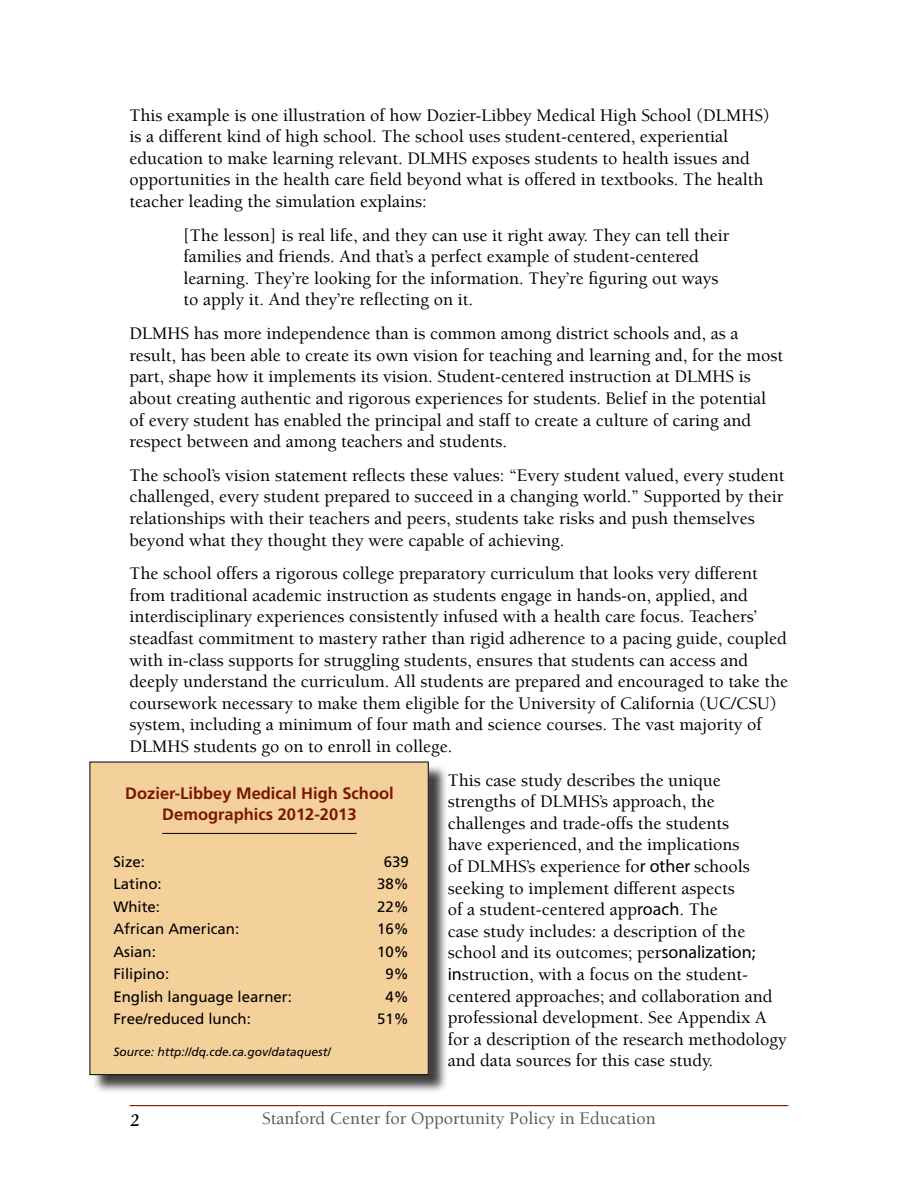
<style>
.page{position:relative;width:918px;height:1188px;background:#fff}
.page>*{position:absolute;margin:0;border:0;box-sizing:border-box;transform-origin:0 0}
.t1{font:500 18px/21.6px "Berkeley LT";color:#000}
.t2{font:500 18px "Berkeley LT";color:#58595b}
.t3{font:italic 700 18px "Berkeley LT";color:#000}
.t4{font:700 16.5px/21px "Frutiger LT Std";color:#7a1600;text-align:center}
.t5{font:15px "Frutiger LT Std";color:#000}
.t6{font:italic 12px "Frutiger LT Std";color:#000}
.s1{font-family:"Myriad Pro";font-weight:400}
</style>
<div class="page">
<hr style="left:130px;top:1105px;width:658px;height:1px;background:#7a1600">
<div style="left:92px;top:764px;width:356px;height:330px;background:#000;opacity:.75"></div>
<div style="left:90px;top:762px;width:338px;height:313px;background:#f4d09b"></div>
<div style="left:90px;top:762px;width:339px;height:313px;border:1px solid #000"></div>
<hr style="left:162px;top:833px;width:195px;height:1px;background:#000">
<p class="t1" style="left:130px;top:105px;width:642px">This example is one illustration of how Dozier-Libbey Medical High School (DLMHS) is a different kind of high school. The school uses student-centered, experiential education to make learning relevant. DLMHS exposes students to health issues and opportunities in the health care field beyond what is offered in textbooks. The health teacher leading the simulation explains:</p>
<p class="t1" style="left:183px;top:225px;width:548px">[The lesson] is real life, and they can use it right away. They can tell their families and friends. And that’s a perfect example of student-centered learning. They’re looking for the information. They’re figuring out ways to apply it. And they’re reflecting on it.</p>
<p class="t1" style="left:130px;top:323px;width:655px">DLMHS has more independence than is common among district schools and, as a result, has been able to create its own vision for teaching and learning and, for the most part, shape how it implements its vision. Student-centered instruction at DLMHS is about creating authentic and rigorous experiences for students. Belief in the potential of every student has enabled the principal and staff to create a culture of caring and respect between and among teachers and students.</p>
<p class="t1" style="left:130px;top:465px;width:656px">The school’s vision statement reflects these values: “Every student valued, every student challenged, every student prepared to succeed in a changing world.” Supported by their relationships with their teachers and peers, students take risks and push themselves beyond what they thought they were capable of achieving.</p>
<p class="t1" style="left:130px;top:563px;width:660px">The school offers a rigorous college preparatory curriculum that looks very different from traditional academic instruction as students engage in hands-on, applied, and interdisciplinary experiences consistently infused with a health care focus. Teachers’ steadfast commitment to mastery rather than rigid adherence to a pacing guide, coupled with in-class supports for struggling students, ensures that students can access and deeply understand the curriculum. All students are prepared and encouraged to take the coursework necessary to make them eligible for the University of California (UC/CSU) system, including a minimum of four math and science courses. The vast majority of DLMHS students go on to enroll in college.</p>
<p class="t1" style="left:448px;top:769px;width:341px">This case study describes the unique strengths of DLMHS’s approach, the challenges and trade-offs the students<br>have experienced, and the implications<br>of DLMHS’s experience fo<span class="s1">r other</span> schools seeking to implement different aspects<br>of a student-centered app<span class="s1">roach</span>. The<br>case study includes: a description of the school and its outcomes; per<span class="s1">sonalization; in</span>struction, with a focus on the student&shy;centered approaches; and collaboration and professional development. See Appendix A for a description of the research methodology and data sources for this case study.</p>
<p class="t4" style="left:125px;top:782px;width:270px">Dozier-Libbey Medical High School<br>Demographics 2012-2013</p>
<p class="t5" style="left:113px;top:853px;width:33px">Size:</p>
<p class="t5" style="left:384px;top:853px;width:27px">639</p>
<p class="t5" style="left:113px;top:875px;width:50px">Latino:</p>
<p class="t5" style="left:377px;top:875px;width:33px">38%</p>
<p class="t5" style="left:113px;top:898px;width:48px">White:</p>
<p class="t5" style="left:377px;top:898px;width:33px">22%</p>
<p class="t5" style="left:113px;top:920px;width:127px">African American:</p>
<p class="t5" style="left:377px;top:920px;width:33px">16%</p>
<p class="t5" style="left:113px;top:943px;width:44px">Asian:</p>
<p class="t5" style="left:377px;top:943px;width:33px">10%</p>
<p class="t5" style="left:113px;top:965px;width:57px">Filipino:</p>
<p class="t5" style="left:386px;top:965px;width:25px">9%</p>
<p class="t5" style="left:113px;top:988px;width:180px">English language learner:</p>
<p class="t5" style="left:386px;top:988px;width:25px">4%</p>
<p class="t5" style="left:113px;top:1010px;width:139px">Free/reduced lunch:</p>
<p class="t5" style="left:377px;top:1010px;width:33px">51%</p>
<p class="t6" style="left:113px;top:1044px;width:219px">Source: http://dq.cde.ca.gov/dataquest/</p>
<p class="t3" style="left:130px;top:1111px;width:11px">2</p>
<p class="t2" style="left:262px;top:1109px;width:395px">Stanford Center for Opportunity Policy in Education</p>
</div>
